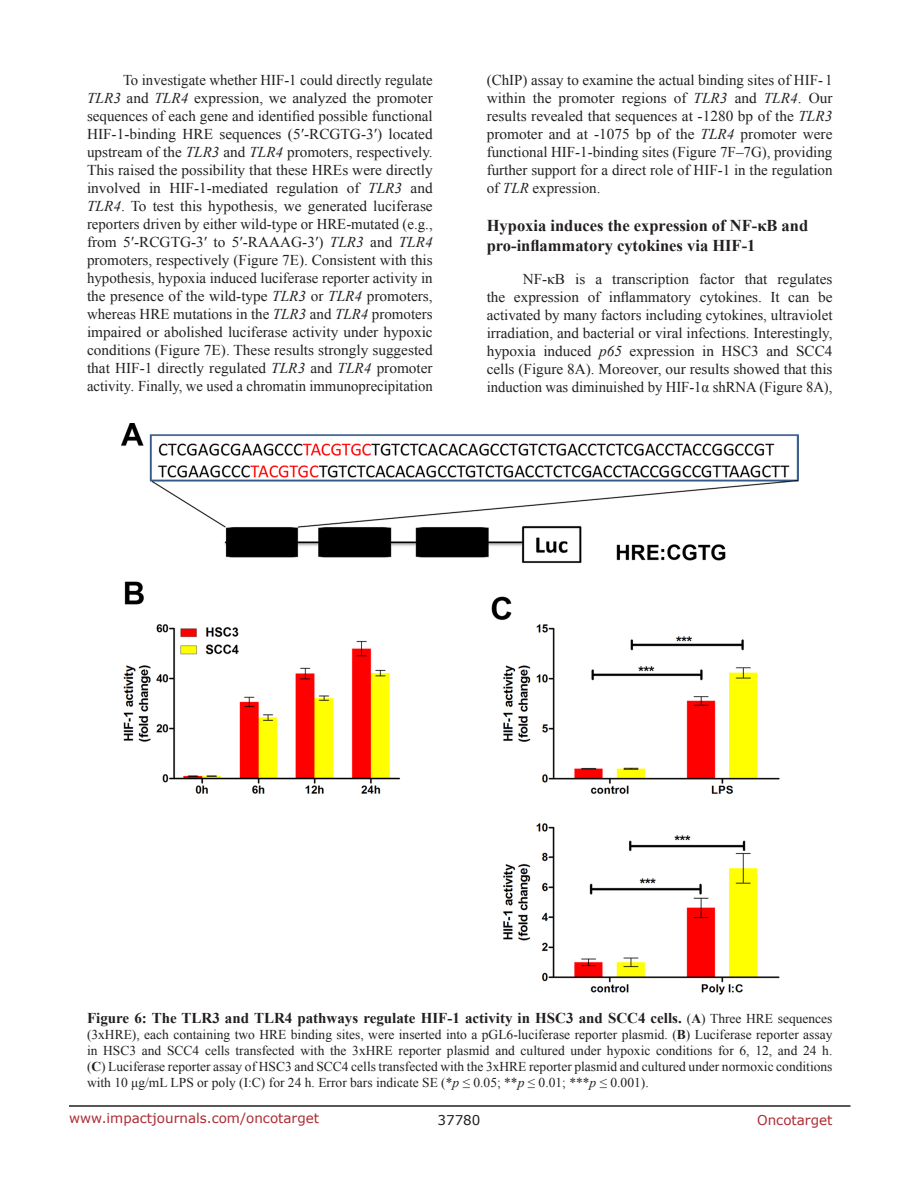
<style>
.page{position:relative;width:918px;height:1188px;background:#fff}
.page>*{position:absolute;margin:0;border:0;box-sizing:border-box;transform-origin:0 0}
.SubHeading_middle{font:700 16.5px/19.8px "Times New Roman";color:#231f20}
.BodyText{font:15px/18px "Times New Roman";color:#231f20;text-align:justify}
.FigureText{font:700 15px "Times New Roman";color:#231f20}
.FigureText-2{font:13.5px/16.2px "Times New Roman";color:#231f20;text-align:justify}
.t1{font:13.5px "Verdana";color:#ac2b31}
.t2{font:13.5px "Verdana";color:#231f20}
.s1{font-style:italic}
.s2{font-weight:400;font-size:13.5px}
.s3{font-size:13.5px}
.s4{font-weight:700}
</style>
<div class="page">
<hr style="left:69px;top:1105px;width:781px;height:2px;background:#231f20">
<img style="left:122px;top:424px;width:676px;height:570px">
<p class="BodyText" style="left:87px;top:71px;width:347px;text-indent:36px">To investigate whether HIF-1 could directly regulate <span class="s1">TLR3</span> and <span class="s1">TLR4</span> expression, we analyzed the promoter sequences of each gene and identified possible functional HIF-1-binding HRE sequences (5′-RCGTG-3′) located upstream of the <span class="s1">TLR3</span> and <span class="s1">TLR4</span> promoters, respectively.<br>This raised the possibility that these HREs were directly involved in HIF-1-mediated regulation of <span class="s1">TLR3</span> and <span class="s1">TLR4</span>. To test this hypothesis, we generated luciferase reporters driven by either wild-type or HRE-mutated (e.g., from 5′-RCGTG-3′ to 5′-RAAAG-3′) <span class="s1">TLR3</span> and <span class="s1">TLR4 </span>promoters, respectively (Figure 7E). Consistent with this hypothesis, hypoxia induced luciferase reporter activity in the presence of the wild-type <span class="s1">TLR3</span> or <span class="s1">TLR4</span> promoters, whereas HRE mutations in the <span class="s1">TLR3</span> and <span class="s1">TLR4</span> promoters impaired or abolished luciferase activity under hypoxic conditions (Figure 7E). These results strongly suggested that HIF-1 directly regulated <span class="s1">TLR3</span> and <span class="s1">TLR4</span> promoter activity<span class="s1">.</span> Finally, we used a chromatin immunoprecipitation</p>
<p class="BodyText" style="left:487px;top:71px;width:347px">(ChIP) assay to examine the actual binding sites of HIF- 1 within the promoter regions of <span class="s1">TLR3</span> and <span class="s1">TLR4</span>. Our results revealed that sequences at -1280 bp of the <span class="s1">TLR3 </span>promoter and at -1075 bp of the <span class="s1">TLR4</span> promoter were functional HIF-1-binding sites (Figure 7F–7G), providing further support for a direct role of HIF-1 in the regulation of <span class="s1">TLR</span> expression.</p>
<p class="SubHeading_middle" style="left:487px;top:215px;width:323px">Hypoxia induces the expression of NF-κB and pro-inflammatory cytokines via HIF-1</p>
<p class="BodyText" style="left:487px;top:270px;width:347px;text-indent:36px">NF-κB is a transcription factor that regulates the expression of inflammatory cytokines. It can be activated by many factors including cytokines, ultraviolet irradiation, and bacterial or viral infections. Interestingly, hypoxia induced <span class="s1">p65</span> expression in HSC3 and SCC4 cells (Figure 8A). Moreover, our results showed that this induction was diminuished by HIF-1α shRNA (Figure 8A),</p>
<p class="FigureText" style="left:87px;top:1007px;width:747px">Figure 6: The TLR3 and TLR4 pathways regulate HIF-1 activity in HSC3 and SCC4 cells. <span class="s2">(</span><span class="s3">A</span><span class="s2">) Three HRE sequences</span></p>
<p class="FigureText-2" style="left:87px;top:1026px;width:747px">(3xHRE), each containing two HRE binding sites, were inserted into a pGL6-luciferase reporter plasmid. (<span class="s4">B</span>) Luciferase reporter assay in HSC3 and SCC4 cells transfected with the 3xHRE reporter plasmid and cultured under hypoxic conditions for 6, 12, and 24 h. (<span class="s4">C</span>) Luciferase reporter assay of HSC3 and SCC4 cells transfected with the 3xHRE reporter plasmid and cultured under normoxic conditions with 10 μg/mL LPS or poly (I:C) for 24 h. Error bars indicate SE (*<span class="s1">p</span> ≤ 0.05; **<span class="s1">p</span> ≤ 0.01; ***<span class="s1">p</span> ≤ 0.001).</p>
<p class="t1" style="left:69px;top:1109px;width:252px">www.impactjournals.com/oncotarget</p>
<p class="t2" style="left:438px;top:1111px;width:44px">37780</p>
<p class="t1" style="left:757px;top:1111px;width:77px">Oncotarget</p>
</div>
